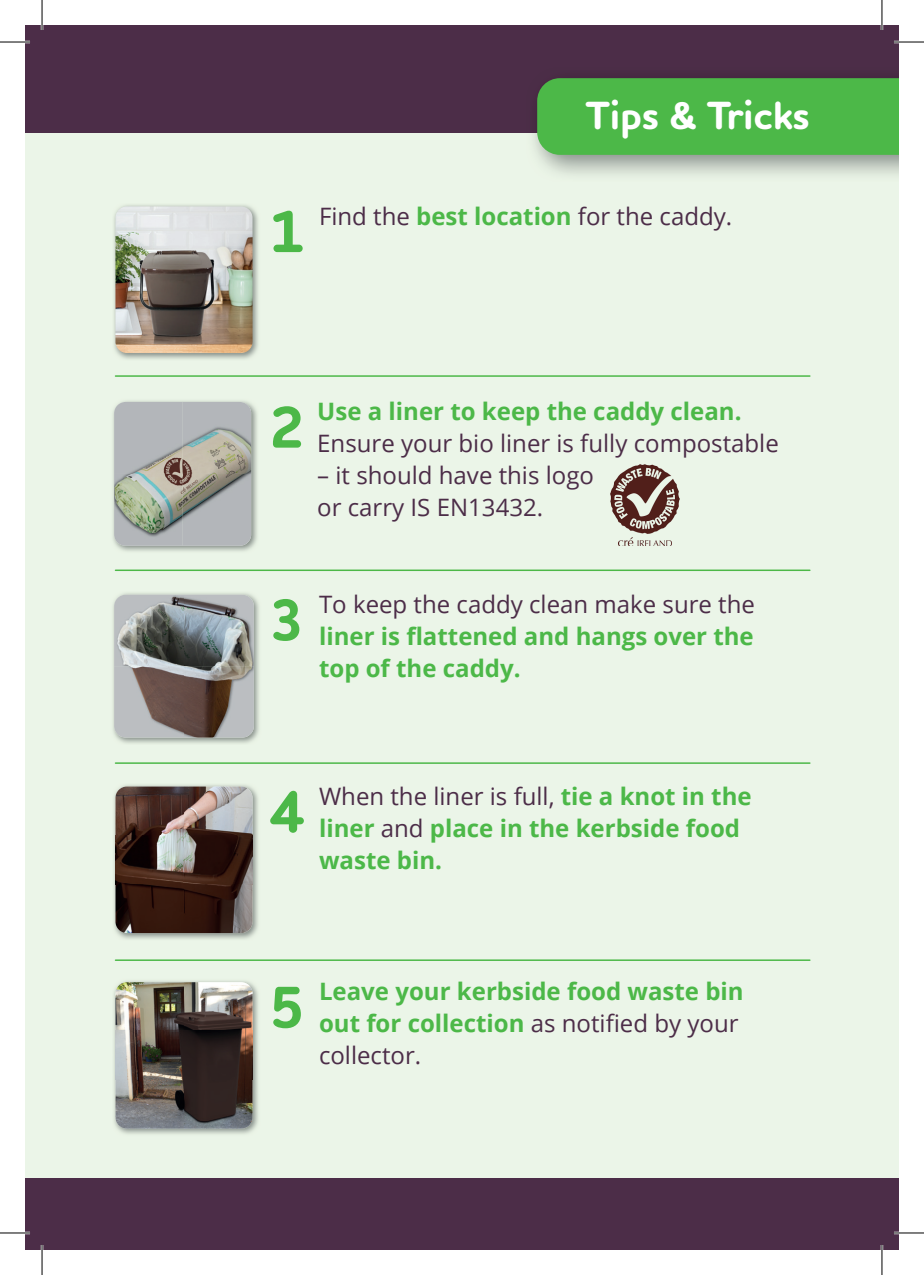
<style>
.page{position:relative;width:924px;height:1275px;background:#fff}
.page>*{position:absolute;margin:0;border:0;box-sizing:border-box;transform-origin:0 0}
.t1{font:700 60px "Houschka Rounded";color:#4cb848}
.t2{font:700 40px "Houschka Rounded";color:#fff}
.t3{font:700 24px/32px "Open Sans";color:#4cb848}
.t4{font:24px/32px "Open Sans";color:#4c2d48}
.s1{font-weight:700;color:#4cb848}
.s2{font-weight:400;color:#4c2d48}
</style>
<div class="page">
<div style="left:25px;top:25px;width:873px;height:1225px;background:#ebf5e8"></div>
<img style="left:114px;top:981px;width:144px;height:153px">
<img style="left:115px;top:982px;width:137px;height:146px">
<div style="left:25px;top:25px;width:873px;height:107px;background:#4c2d48"></div>
<div style="left:25px;top:1178px;width:873px;height:72px;background:#4c2d48"></div>
<img style="left:526px;top:132px;width:372px;height:43px">
<div style="left:537px;top:78px;width:361px;height:77px;background:#4cb848"></div>
<img style="left:113px;top:593px;width:146px;height:151px">
<img style="left:114px;top:595px;width:140px;height:142px">
<img style="left:113px;top:401px;width:144px;height:151px">
<img style="left:114px;top:402px;width:137px;height:144px">
<img style="left:114px;top:205px;width:144px;height:154px">
<img style="left:115px;top:206px;width:137px;height:147px">
<img style="left:114px;top:785px;width:144px;height:154px">
<img style="left:115px;top:786px;width:137px;height:147px">
<hr style="left:115px;top:375px;width:694px;height:2px;background:#4cb848">
<hr style="left:115px;top:569px;width:694px;height:2px;background:#4cb848">
<hr style="left:115px;top:762px;width:694px;height:2px;background:#4cb848">
<hr style="left:115px;top:959px;width:694px;height:2px;background:#4cb848">
<img style="left:610px;top:465px;width:68px;height:81px">
<hr style="left:0;top:41px;width:30px;height:2px;background:#fff">
<hr style="left:893px;top:41px;width:30px;height:2px;background:#fff">
<hr style="left:0;top:1231px;width:30px;height:3px;background:#fff">
<hr style="left:893px;top:1231px;width:30px;height:3px;background:#fff">
<hr style="left:41px;top:0;width:2px;height:30px;background:#fff">
<hr style="left:41px;top:1245px;width:2px;height:30px;background:#fff">
<hr style="left:880px;top:0;width:2px;height:30px;background:#fff">
<hr style="left:880px;top:1245px;width:2px;height:30px;background:#fff">
<hr style="left:0;top:42px;width:30px;height:1px;background:#000">
<hr style="left:893px;top:42px;width:30px;height:1px;background:#000">
<hr style="left:0;top:1232px;width:30px;height:1px;background:#000">
<hr style="left:893px;top:1232px;width:30px;height:1px;background:#000">
<hr style="left:42px;top:0;width:1px;height:30px;background:#000">
<hr style="left:42px;top:1245px;width:1px;height:30px;background:#000">
<hr style="left:881px;top:0;width:1px;height:30px;background:#000">
<hr style="left:881px;top:1245px;width:1px;height:30px;background:#000">
<h2 class="t2" style="left:585px;top:89px;width:225px">Tips &amp; Tricks</h2>
<h1 class="t1" style="left:269px;top:193px;width:37px">1</h1>
<p class="t4" style="left:319px;top:199px;width:414px">Find the <span class="s1">best location</span> for the caddy.</p>
<h1 class="t1" style="left:269px;top:389px;width:37px">2</h1>
<p class="t3" style="left:317px;top:395px;width:425px">Use a liner to keep the caddy clean.</p>
<p class="t4" style="left:317px;top:427px;width:463px">Ensure your bio liner is fully compostable</p>
<p class="t4" style="left:317px;top:459px;width:278px">– it should have this logo or carry IS EN13432.</p>
<h1 class="t1" style="left:269px;top:581px;width:37px">3</h1>
<p class="t4" style="left:319px;top:588px;width:437px">To keep the caddy clean make sure the</p>
<p class="t3" style="left:319px;top:620px;width:436px">liner is flattened and hangs over the top of the caddy.</p>
<h1 class="t1" style="left:269px;top:773px;width:37px">4</h1>
<p class="t3" style="left:319px;top:779px;width:434px"><span class="s2">When the liner is full,</span> tie a knot in the liner <span class="s2">and</span> place in the kerbside food waste bin.</p>
<h1 class="t1" style="left:269px;top:968px;width:37px">5</h1>
<p class="t3" style="left:319px;top:975px;width:426px">Leave your kerbside food waste bin out for collection <span class="s2">as notified by your collector.</span></p>
</div>
